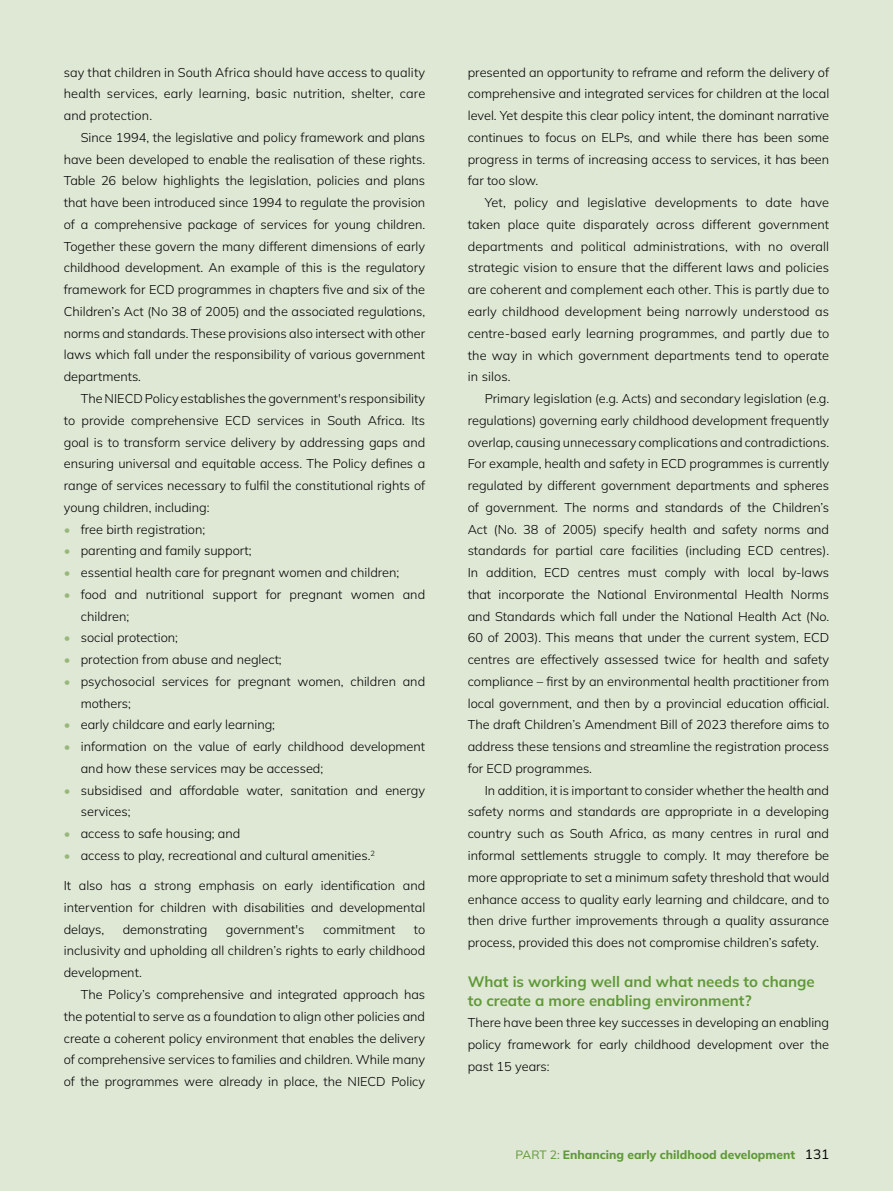
<style>
.page{position:relative;width:893px;height:1191px;background:#dfe8d5}
.page>*{position:absolute;margin:0;border:0;box-sizing:border-box;transform-origin:0 0}
.t1{font:700 15px/18.8px "Mulish";color:#5f9937}
.t2{font:300 12.75px/21.8px "Mulish";color:#000;text-align:justify}
.t3{font:800 12px "Mulish";color:#5f9937}
.s1{color:#98b87a}
.s2{font-weight:400}
.s3{font-weight:400;font-size:13.5px;color:#000}
</style>
<div class="page">
<p class="t2" style="left:64px;top:61px;width:363px">say that children in South Africa should have access to quality health services, early learning, basic nutrition, shelter, care and protection.</p>
<p class="t2" style="left:64px;top:126px;width:363px;text-indent:17px">Since 1994, the legislative and policy framework and plans have been developed to enable the realisation of these rights.<br>Table 26 below highlights the legislation, policies and plans that have been introduced since 1994 to regulate the provision of a comprehensive package of services for young children.<br>Together these govern the many different dimensions of early childhood development. An example of this is the regulatory framework for ECD programmes in chapters five and six of the Children’s Act (No 38 of 2005) and the associated regulations, norms and standards. These provisions also intersect with other laws which fall under the responsibility of various government departments.</p>
<p class="t2" style="left:64px;top:387px;width:363px;text-indent:17px">The NIECD Policy establishes the government's responsibility to provide comprehensive ECD services in South Africa. Its goal is to transform service delivery by addressing gaps and ensuring universal and equitable access. The Policy defines a range of services necessary to fulfil the constitutional rights of young children, including:</p>
<p class="t2" style="left:64px;top:518px;width:143px"><span class="s1">•</span> free birth registration;</p>
<p class="t2" style="left:64px;top:539px;width:189px"><span class="s1">•</span> parenting and family support;</p>
<p class="t2" style="left:64px;top:561px;width:337px"><span class="s1">•</span> essential health care for pregnant women and children;</p>
<p class="t2" style="left:81px;top:583px;width:346px;text-indent:-17px"><span class="s1">•</span> food and nutritional support for pregnant women and children;</p>
<p class="t2" style="left:64px;top:626px;width:116px"><span class="s1">•</span> social protection;</p>
<p class="t2" style="left:64px;top:648px;width:219px"><span class="s1">•</span> protection from abuse and neglect;</p>
<p class="t2" style="left:81px;top:670px;width:346px;text-indent:-17px"><span class="s1">•</span> psychosocial services for pregnant women, children and mothers;</p>
<p class="t2" style="left:64px;top:713px;width:213px"><span class="s1">•</span> early childcare and early learning;</p>
<p class="t2" style="left:81px;top:735px;width:346px;text-indent:-17px"><span class="s1">•</span> information on the value of early childhood development and how these services may be accessed;</p>
<p class="t2" style="left:81px;top:779px;width:346px;text-indent:-17px"><span class="s1">•</span> subsidised and affordable water, sanitation and energy services;</p>
<p class="t2" style="left:64px;top:822px;width:178px"><span class="s1">•</span> access to safe housing; and</p>
<p class="t2" style="left:64px;top:844px;width:313px"><span class="s1">•</span> access to play, recreational and cultural amenities.<sup>2</sup></p>
<p class="t2" style="left:64px;top:874px;width:363px">It also has a strong emphasis on early identification and intervention for children with disabilities and developmental delays,</p>
<p class="t2" style="left:123px;top:918px;width:86px">demonstrating</p>
<p class="t2" style="left:226px;top:918px;width:80px">government's</p>
<p class="t2" style="left:323px;top:918px;width:74px">commitment</p>
<p class="t2" style="left:64px;top:918px;width:363px;text-indent:350px">to inclusivity and upholding all children’s rights to early childhood development.</p>
<p class="t2" style="left:64px;top:983px;width:363px;text-indent:17px">The Policy’s comprehensive and integrated approach has the potential to serve as a foundation to align other policies and create a coherent policy environment that enables the delivery of comprehensive services to families and children. While many of the programmes were already in place, the NIECD Policy</p>
<p class="t2" style="left:468px;top:61px;width:363px">presented an opportunity to reframe and reform the delivery of comprehensive and integrated services for children at the local level. Yet despite this clear policy intent, the dominant narrative continues to focus on ELPs, and while there has been some progress in terms of increasing access to services, it has been far too slow.</p>
<p class="t2" style="left:468px;top:191px;width:363px;text-indent:17px">Yet, policy and legislative developments to date have taken place quite disparately across different government departments and political administrations, with no overall strategic vision to ensure that the different laws and policies are coherent and complement each other. This is partly due to early childhood development being narrowly understood as centre-based early learning programmes, and partly due to the way in which government departments tend to operate in silos.</p>
<p class="t2" style="left:468px;top:387px;width:363px;text-indent:17px">Primary legislation (e.g. Acts) and secondary legislation (e.g. regulations) governing early childhood development frequently overlap, causing unnecessary complications and contradictions.<br>For example, health and safety in ECD programmes is currently regulated by different government departments and spheres of government. The norms and standards of the Children’s Act (No. 38 of 2005) specify health and safety norms and standards for partial care facilities (including ECD centres).<br>In addition, ECD centres must comply with local by-laws that incorporate the National Environmental Health Norms and Standards which fall under the National Health Act (No.<br>60 of 2003). This means that under the current system, ECD centres are effectively assessed twice for health and safety compliance – first by an environmental health practitioner from local government, and then by a provincial education official.<br>The draft Children’s Amendment Bill of 2023 therefore aims to address these tensions and streamline the registration process for ECD programmes.</p>
<p class="t2" style="left:468px;top:779px;width:363px;text-indent:17px">In addition, it is important to consider whether the health and safety norms and standards are appropriate in a developing country such as South Africa, as many centres in rural and informal settlements struggle to comply. It may therefore be more appropriate to set a minimum safety threshold that would enhance access to quality early learning and childcare, and to then drive further improvements through a quality assurance process, provided this does not compromise children’s safety.</p>
<p class="t1" style="left:468px;top:971px;width:348px">What is working well and what needs to change to create a more enabling environment?</p>
<p class="t2" style="left:468px;top:1011px;width:363px">There have been three key successes in developing an enabling policy framework for early childhood development over the past 15 years:</p>
<p class="t3" style="left:516px;top:1146px;width:315px"><span class="s2">PART 2:</span> Enhancing early childhood development <span class="s3">131</span></p>
</div>
